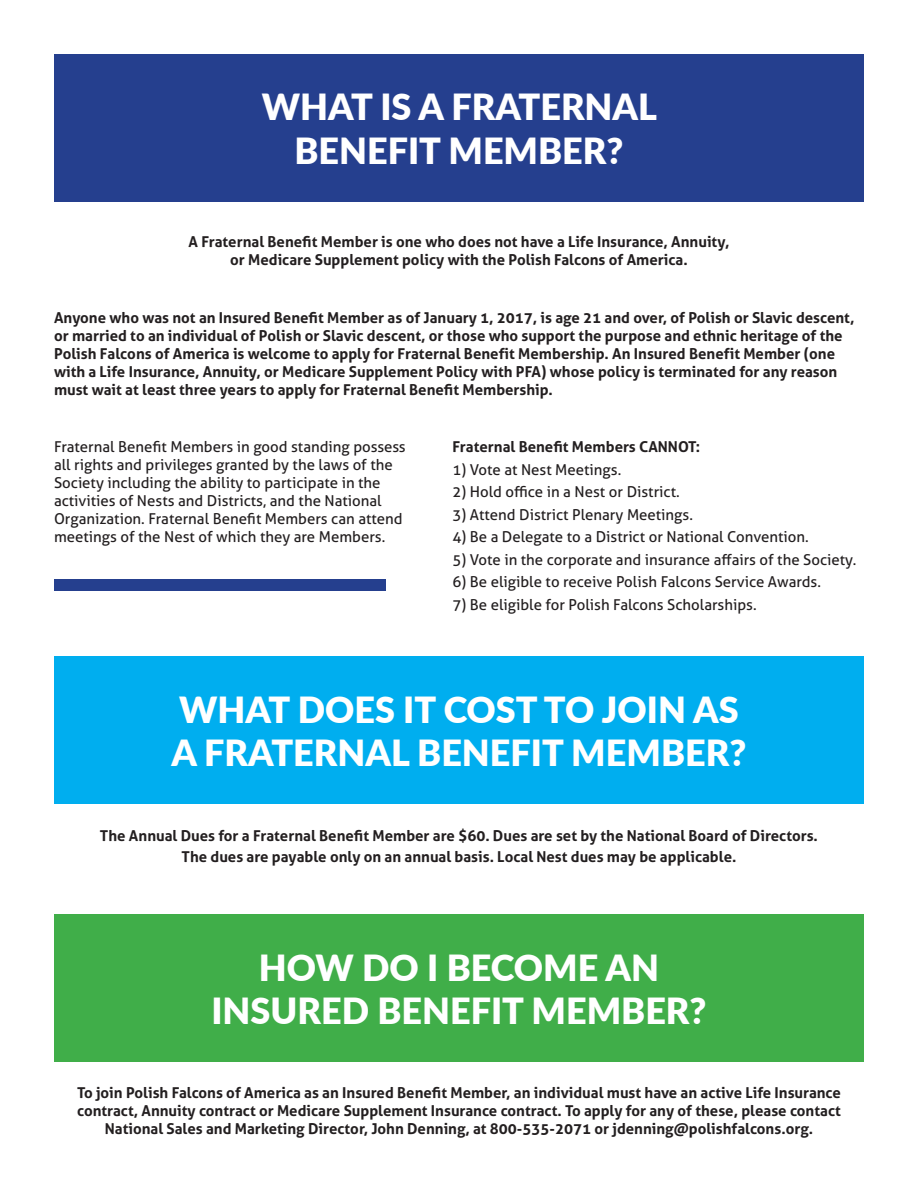
<style>
.page{position:relative;width:918px;height:1188px;background:#fff}
.page>*{position:absolute;margin:0;border:0;box-sizing:border-box;transform-origin:0 0}
.t1{font:900 36px "Lato";color:#fff}
.t2{font:700 15px/18px "Aller";color:#231f20}
.t3{font:15px/18px "Aller";color:#231f20}
</style>
<div class="page">
<div style="left:54px;top:914px;width:810px;height:147px;background:#40ae49"></div>
<div style="left:54px;top:579px;width:332px;height:11px;background:#253f8e"></div>
<div style="left:54px;top:657px;width:810px;height:147px;background:#00aeef"></div>
<div style="left:54px;top:54px;width:810px;height:147px;background:#253f8e"></div>
<p class="t1" style="left:262px;top:80px;width:397px">WHAT IS A FRATERNAL</p>
<p class="t1" style="left:294px;top:123px;width:331px">BENEFIT MEMBER?</p>
<p class="t2" style="left:189px;top:232px;width:542px">A Fraternal Benefit Member is one who does not have a Life Insurance, Annuity,</p>
<p class="t2" style="left:230px;top:250px;width:459px">or Medicare Supplement policy with the Polish Falcons of America.</p>
<p class="t2" style="left:54px;top:308px;width:802px">Anyone who was not an Insured Benefit Member as of January 1, 2017, is age 21 and over, of Polish or Slavic descent, or married to an individual of Polish or Slavic descent, or those who support the purpose and ethnic heritage of the Polish Falcons of America is welcome to apply for Fraternal Benefit Membership. An Insured Benefit Member (one with a Life Insurance, Annuity, or Medicare Supplement Policy with PFA) whose policy is terminated for any reason must wait at least three years to apply for Fraternal Benefit Membership.</p>
<p class="t3" style="left:54px;top:438px;width:353px">Fraternal Benefit Members in good standing possess all rights and privileges granted by the laws of the Society including the ability to participate in the activities of Nests and Districts, and the National Organization. Fraternal Benefit Members can attend meetings of the Nest of which they are Members.</p>
<p class="t2" style="left:453px;top:438px;width:249px">Fraternal Benefit Members CANNOT:</p>
<p class="t3" style="left:453px;top:461px;width:170px">1) Vote at Nest Meetings.</p>
<p class="t3" style="left:453px;top:483px;width:229px">2) Hold office in a Nest or District.</p>
<p class="t3" style="left:453px;top:506px;width:242px">3) Attend District Plenary Meetings.</p>
<p class="t3" style="left:453px;top:528px;width:358px">4) Be a Delegate to a District or National Convention.</p>
<p class="t3" style="left:453px;top:551px;width:405px">5) Vote in the corporate and insurance affairs of the Society.</p>
<p class="t3" style="left:453px;top:573px;width:370px">6) Be eligible to receive Polish Falcons Service Awards.</p>
<p class="t3" style="left:453px;top:596px;width:306px">7) Be eligible for Polish Falcons Scholarships.</p>
<p class="t1" style="left:179px;top:683px;width:561px">WHAT DOES IT COST TO JOIN AS</p>
<p class="t1" style="left:172px;top:726px;width:576px">A FRATERNAL BENEFIT MEMBER?</p>
<p class="t2" style="left:100px;top:826px;width:720px">The Annual Dues for a Fraternal Benefit Member are $60. Dues are set by the National Board of Directors.</p>
<p class="t2" style="left:182px;top:848px;width:556px">The dues are payable only on an annual basis. Local Nest dues may be applicable.</p>
<p class="t1" style="left:259px;top:940px;width:402px">HOW DO I BECOME AN</p>
<p class="t1" style="left:211px;top:984px;width:497px">INSURED BENEFIT MEMBER?</p>
<p class="t2" style="left:77px;top:1084px;width:765px;text-align:center">To join Polish Falcons of America as an Insured Benefit Member, an individual must have an active Life Insurance contract, Annuity contract or Medicare Supplement Insurance contract. To apply for any of these, please contact<br>National Sales and Marketing Director, John Denning, at 800-535-2071 or jdenning@polishfalcons.org.</p>
</div>
